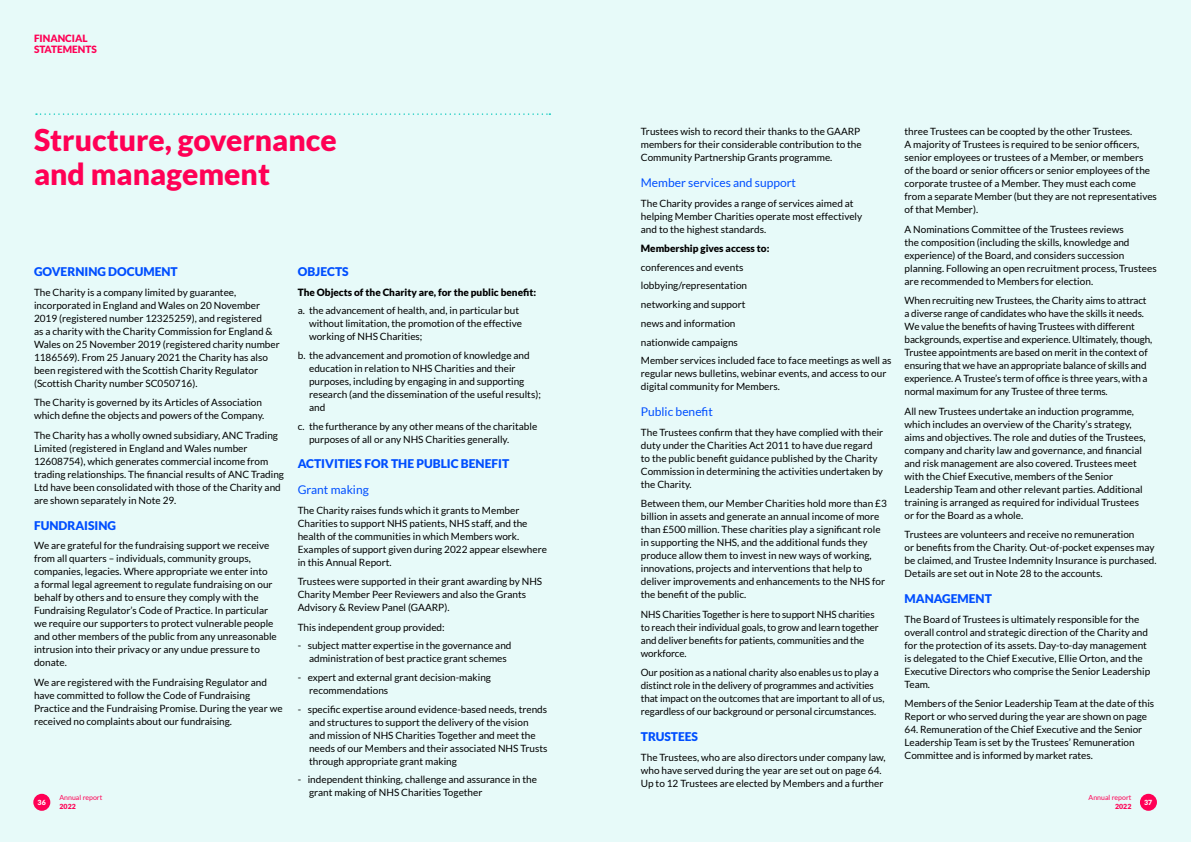
<style>
.page{position:relative;width:1191px;height:842px;background:#fff}
.page>*{position:absolute;margin:0;border:0;box-sizing:border-box;transform-origin:0 0}
.t1{font:900 30px/34px "Lato";color:#f05}
.t2{font:900 12px "Lato";color:#004eff}
.t3{font:12px "Lato";color:#004eff}
.t4{font:10px/13px "Lato";color:#000}
.t5{font:900 10px "Lato";color:#000}
.t6{font:900 10px/11px "Lato";color:#f05}
.t7{font:7px "Lato";color:#f05}
.t8{font:900 7px "Lato";color:#f05}
.t9{font:900 7px "Lato";color:#fff}
</style>
<div class="page">
<div style="left:0;top:0;width:595px;height:842px;background:#e7faf9"></div>
<div style="left:595px;top:0;width:596px;height:842px;background:#e7faf9"></div>
<div style="left:1140px;top:794px;width:17px;height:17px;background:#f05;border-radius:50%"></div>
<div style="left:33px;top:794px;width:17px;height:17px;background:#f05;border-radius:50%"></div>
<svg style="left:36px;top:113px;width:514px;height:2px"></svg>
<p class="t6" style="left:34px;top:33px;width:64px">FINANCIAL<br>STATEMENTS</p>
<h1 class="t1" style="left:34px;top:123px;width:304px">Structure, governance and management</h1>
<p class="t2" style="left:34px;top:265px;width:145px">GOVERNING DOCUMENT</p>
<p class="t4" style="left:34px;top:286px;width:247px">The Charity is a company limited by guarantee, incorporated in England and Wales on 20 November 2019 (registered number 12325259), and registered<br>as a charity with the Charity Commission for England &amp; Wales on 25 November 2019 (registered charity number 1186569). From 25 January 2021 the Charity has also been registered with the Scottish Charity Regulator (Scottish Charity number SC050716).</p>
<p class="t4" style="left:34px;top:396px;width:232px">The Charity is governed by its Articles of Association which define the objects and powers of the Company.</p>
<p class="t4" style="left:34px;top:429px;width:251px">The Charity has a wholly owned subsidiary, ANC Trading Limited (registered in England and Wales number 12608754), which generates commercial income from trading relationships. The financial results of ANC Trading Ltd have been consolidated with those of the Charity and are shown separately in Note 29.</p>
<p class="t2" style="left:34px;top:518px;width:83px">FUNDRAISING</p>
<p class="t4" style="left:34px;top:539px;width:244px">We are grateful for the fundraising support we receive from all quarters – individuals, community groups, companies, legacies. Where appropriate we enter into<br>a formal legal agreement to regulate fundraising on our behalf by others and to ensure they comply with the Fundraising Regulator’s Code of Practice. In particular we require our supporters to protect vulnerable people and other members of the public from any unreasonable intrusion into their privacy or any undue pressure to donate.</p>
<p class="t4" style="left:34px;top:676px;width:250px">We are registered with the Fundraising Regulator and have committed to follow the Code of Fundraising Practice and the Fundraising Promise. During the year we received no complaints about our fundraising.</p>
<p class="t9" style="left:38px;top:798px;width:10px">36</p>
<p class="t7" style="left:60px;top:793px;width:44px">Annual report</p>
<p class="t8" style="left:60px;top:802px;width:18px">2022</p>
<p class="t2" style="left:298px;top:265px;width:52px">OBJECTS</p>
<p class="t5" style="left:298px;top:286px;width:240px">The Objects of the Charity are, for the public benefit:</p>
<p class="t4" style="left:309px;top:304px;width:214px;text-indent:-11px">a. the advancement of health, and, in particular but without limitation, the promotion of the effective working of NHS Charities;</p>
<p class="t4" style="left:309px;top:349px;width:233px;text-indent:-11px">b. the advancement and promotion of knowledge and education in relation to NHS Charities and their purposes, including by engaging in and supporting research (and the dissemination of the useful results); and</p>
<p class="t4" style="left:309px;top:420px;width:230px;text-indent:-11px">c. the furtherance by any other means of the charitable purposes of all or any NHS Charities generally.</p>
<p class="t2" style="left:298px;top:457px;width:213px">ACTIVITIES FOR THE PUBLIC BENEFIT</p>
<p class="t3" style="left:298px;top:483px;width:73px">Grant making</p>
<p class="t4" style="left:298px;top:503px;width:251px">The Charity raises funds which it grants to Member Charities to support NHS patients, NHS staff, and the health of the communities in which Members work.<br>Examples of support given during 2022 appear elsewhere in this Annual Report.</p>
<p class="t4" style="left:298px;top:575px;width:246px">Trustees were supported in their grant awarding by NHS<br>Charity Member Peer Reviewers and also the Grants<br>Advisory &amp; Review Panel (GAARP).</p>
<p class="t4" style="left:298px;top:620px;width:148px">This independent group provided:</p>
<p class="t4" style="left:309px;top:639px;width:204px;text-indent:-11px">- subject matter expertise in the governance and administration of best practice grant schemes</p>
<p class="t4" style="left:309px;top:671px;width:183px;text-indent:-11px">- expert and external grant decision-making recommendations</p>
<p class="t4" style="left:309px;top:702px;width:240px;text-indent:-11px">- specific expertise around evidence-based needs, trends and structures to support the delivery of the vision<br>and mission of NHS Charities Together and meet the needs of our Members and their associated NHS Trusts through appropriate grant making</p>
<p class="t4" style="left:309px;top:773px;width:229px;text-indent:-11px">- independent thinking, challenge and assurance in the grant making of NHS Charities Together</p>
<p class="t4" style="left:641px;top:125px;width:222px">Trustees wish to record their thanks to the GAARP members for their considerable contribution to the<br>Community Partnership Grants programme.</p>
<p class="t3" style="left:641px;top:176px;width:157px">Member services and support</p>
<p class="t4" style="left:641px;top:196px;width:223px">The Charity provides a range of services aimed at helping Member Charities operate most effectively and to the highest standards.</p>
<p class="t5" style="left:641px;top:243px;width:130px">Membership gives access to:</p>
<p class="t4" style="left:641px;top:258px;width:252px;line-height:18.7px">conferences and events<br>lobbying/representation<br>networking and support<br>news and information<br>nationwide campaigns<br>Member services included face to face meetings as well as</p>
<p class="t4" style="left:641px;top:367px;width:247px">regular news bulletins, webinar events, and access to our digital community for Members.</p>
<p class="t3" style="left:641px;top:405px;width:74px">Public benefit</p>
<p class="t4" style="left:641px;top:425px;width:244px">The Trustees confirm that they have complied with their duty under the Charities Act 2011 to have due regard to the public benefit guidance published by the Charity Commission in determining the activities undertaken by the Charity.</p>
<p class="t4" style="left:641px;top:497px;width:247px">Between them, our Member Charities hold more than £3 billion in assets and generate an annual income of more than £500 million. These charities play a significant role in supporting the NHS, and the additional funds they produce allow them to invest in new ways of working, innovations, projects and interventions that help to deliver improvements and enhancements to the NHS for the benefit of the public.</p>
<p class="t4" style="left:641px;top:607px;width:239px">NHS Charities Together is here to support NHS charities to reach their individual goals, to grow and learn together and deliver benefits for patients, communities and the workforce.</p>
<p class="t4" style="left:641px;top:666px;width:245px">Our position as a national charity also enables us to play a distinct role in the delivery of programmes and activities that impact on the outcomes that are important to all of us, regardless of our background or personal circumstances.</p>
<p class="t2" style="left:641px;top:730px;width:59px">TRUSTEES</p>
<p class="t4" style="left:641px;top:750px;width:246px">The Trustees, who are also directors under company law, who have served during the year are set out on page 64.<br>Up to 12 Trustees are elected by Members and a further</p>
<p class="t4" style="left:904px;top:125px;width:254px">three Trustees can be coopted by the other Trustees.<br>A majority of Trustees is required to be senior officers, senior employees or trustees of a Member, or members<br>of the board or senior officers or senior employees of the corporate trustee of a Member. They must each come from a separate Member (but they are not representatives of that Member).</p>
<p class="t4" style="left:904px;top:222px;width:254px">A Nominations Committee of the Trustees reviews<br>the composition (including the skills, knowledge and experience) of the Board, and considers succession planning. Following an open recruitment process, Trustees are recommended to Members for election.</p>
<p class="t4" style="left:904px;top:294px;width:249px">When recruiting new Trustees, the Charity aims to attract a diverse range of candidates who have the skills it needs.<br>We value the benefits of having Trustees with different backgrounds, expertise and experience. Ultimately, though, Trustee appointments are based on merit in the context of ensuring that we have an appropriate balance of skills and experience. A Trustee’s term of office is three years, with a normal maximum for any Trustee of three terms.</p>
<p class="t4" style="left:904px;top:404px;width:242px">All new Trustees undertake an induction programme, which includes an overview of the Charity’s strategy, aims and objectives. The role and duties of the Trustees, company and charity law and governance, and financial and risk management are also covered. Trustees meet with the Chief Executive, members of the Senior Leadership Team and other relevant parties. Additional training is arranged as required for individual Trustees or for the Board as a whole.</p>
<p class="t4" style="left:904px;top:528px;width:253px">Trustees are volunteers and receive no remuneration<br>or benefits from the Charity. Out-of-pocket expenses may be claimed, and Trustee Indemnity Insurance is purchased.<br>Details are set out in Note 28 to the accounts.</p>
<p class="t2" style="left:904px;top:592px;width:89px">MANAGEMENT</p>
<p class="t4" style="left:904px;top:612px;width:247px">The Board of Trustees is ultimately responsible for the overall control and strategic direction of the Charity and for the protection of its assets. Day-to-day management is delegated to the Chief Executive, Ellie Orton, and the Executive Directors who comprise the Senior Leadership Team.</p>
<p class="t4" style="left:904px;top:697px;width:251px">Members of the Senior Leadership Team at the date of this<br>Report or who served during the year are shown on page</p>
<p class="t4" style="left:904px;top:723px;width:239px">64. Remuneration of the Chief Executive and the Senior<br>Leadership Team is set by the Trustees’ Remuneration<br>Committee and is informed by market rates.</p>
<p class="t7" style="left:1088px;top:793px;width:44px">Annual report</p>
<p class="t8" style="left:1115px;top:802px;width:18px">2022</p>
<p class="t9" style="left:1144px;top:798px;width:10px">37</p>
</div>
